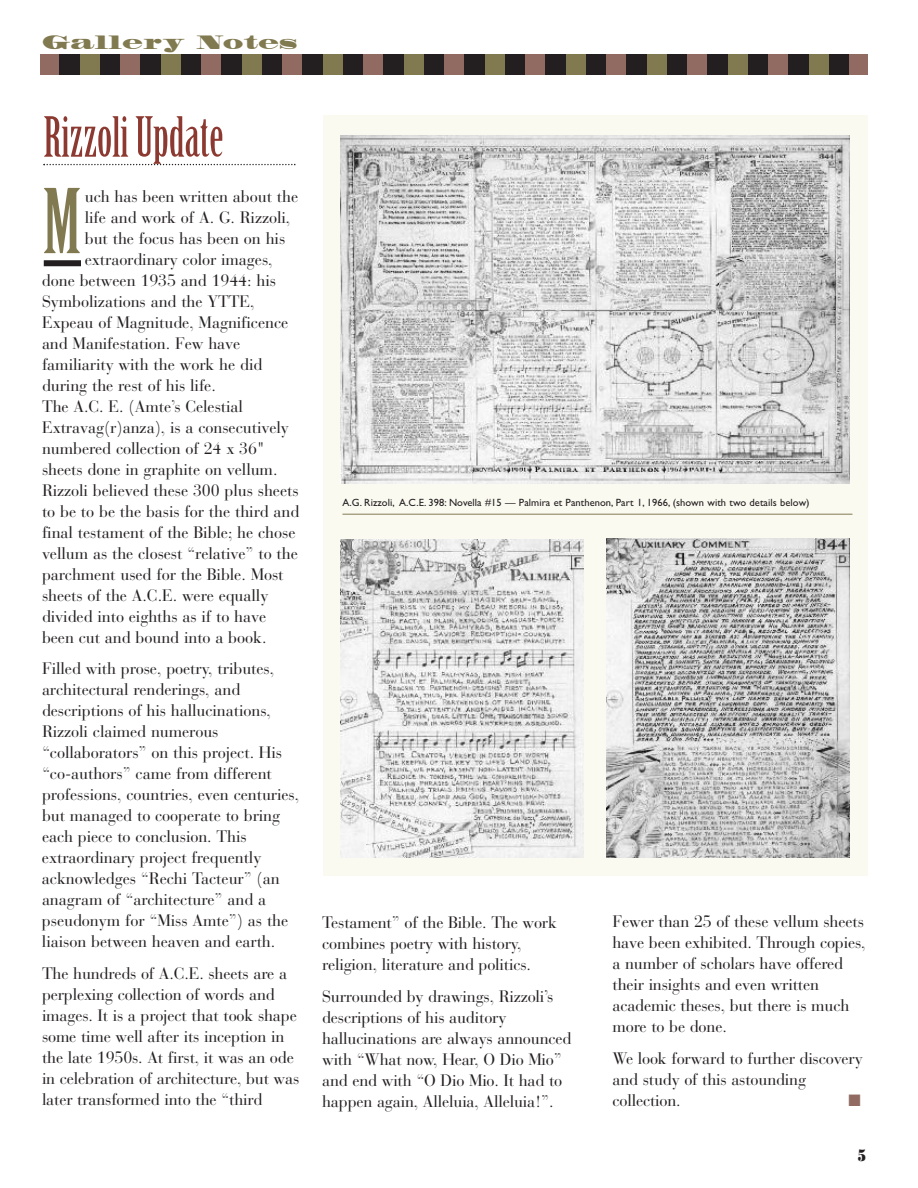
<style>
.page{position:relative;width:918px;height:1188px;background:#fff}
.page>*{position:absolute;margin:0;border:0;box-sizing:border-box;transform-origin:0 0}
.t1{font:87px "Birch";color:#817a51}
.t2{font:54px "Birch";color:#8c3a31}
.t3{font:18px "Madrone";letter-spacing:.03em;color:#817a51;scale:.95 1}
.t4{font:16.5px/21px "Bauer Bodoni";letter-spacing:-.005em;color:#231f20}
.t5{font:16.5px "Bodoni Poster";color:#231f20;scale:.75 1}
.t6{font:16.5px "Zapf Dingbats";color:#916b62}
.t7{font:10.5px "Gill Sans";letter-spacing:.005em;color:#231f20}
</style>
<div class="page">
<div style="left:323px;top:115px;width:544px;height:760px;background:#fbfaf1"></div>
<img style="left:341px;top:135px;width:508px;height:349px">
<hr style="left:342px;top:514px;width:510px;height:1px;background:#817a51">
<svg style="left:43px;top:164px;width:253px;height:1px"></svg>
<div style="left:44px;top:260px;width:37px;height:6px;background:#231f20"></div>
<img style="left:341px;top:540px;width:243px;height:317px">
<img style="left:606px;top:538px;width:243px;height:319px">
<div style="left:40px;top:54px;width:20px;height:20px;background:#916b62"></div>
<div style="left:60px;top:54px;width:20px;height:20px;background:#231f20"></div>
<div style="left:80px;top:54px;width:20px;height:20px;background:#817a51"></div>
<div style="left:100px;top:54px;width:20px;height:20px;background:#231f20"></div>
<div style="left:120px;top:54px;width:21px;height:20px;background:#916b62"></div>
<div style="left:141px;top:54px;width:20px;height:20px;background:#231f20"></div>
<div style="left:161px;top:54px;width:20px;height:20px;background:#817a51"></div>
<div style="left:181px;top:54px;width:20px;height:20px;background:#231f20"></div>
<div style="left:201px;top:54px;width:21px;height:20px;background:#916b62"></div>
<div style="left:222px;top:54px;width:20px;height:20px;background:#231f20"></div>
<div style="left:242px;top:54px;width:20px;height:20px;background:#817a51"></div>
<div style="left:262px;top:54px;width:20px;height:20px;background:#231f20"></div>
<div style="left:282px;top:54px;width:21px;height:20px;background:#916b62"></div>
<div style="left:303px;top:54px;width:20px;height:20px;background:#231f20"></div>
<div style="left:323px;top:54px;width:20px;height:20px;background:#817a51"></div>
<div style="left:343px;top:54px;width:20px;height:20px;background:#231f20"></div>
<div style="left:363px;top:54px;width:21px;height:20px;background:#916b62"></div>
<div style="left:384px;top:54px;width:20px;height:20px;background:#231f20"></div>
<div style="left:404px;top:54px;width:20px;height:20px;background:#817a51"></div>
<div style="left:424px;top:54px;width:20px;height:20px;background:#231f20"></div>
<div style="left:444px;top:54px;width:21px;height:20px;background:#916b62"></div>
<div style="left:465px;top:54px;width:20px;height:20px;background:#231f20"></div>
<div style="left:485px;top:54px;width:20px;height:20px;background:#817a51"></div>
<div style="left:505px;top:54px;width:20px;height:20px;background:#231f20"></div>
<div style="left:525px;top:54px;width:21px;height:20px;background:#916b62"></div>
<div style="left:546px;top:54px;width:20px;height:20px;background:#231f20"></div>
<div style="left:566px;top:54px;width:20px;height:20px;background:#817a51"></div>
<div style="left:586px;top:54px;width:20px;height:20px;background:#231f20"></div>
<div style="left:606px;top:54px;width:21px;height:20px;background:#916b62"></div>
<div style="left:627px;top:54px;width:20px;height:20px;background:#231f20"></div>
<div style="left:647px;top:54px;width:20px;height:20px;background:#817a51"></div>
<div style="left:667px;top:54px;width:20px;height:20px;background:#231f20"></div>
<div style="left:687px;top:54px;width:21px;height:20px;background:#916b62"></div>
<div style="left:708px;top:54px;width:20px;height:20px;background:#231f20"></div>
<div style="left:728px;top:54px;width:20px;height:20px;background:#817a51"></div>
<div style="left:748px;top:54px;width:20px;height:20px;background:#231f20"></div>
<div style="left:768px;top:54px;width:21px;height:20px;background:#916b62"></div>
<div style="left:789px;top:54px;width:20px;height:20px;background:#231f20"></div>
<div style="left:809px;top:54px;width:20px;height:20px;background:#817a51"></div>
<div style="left:829px;top:54px;width:20px;height:20px;background:#231f20"></div>
<div style="left:849px;top:54px;width:19px;height:20px;background:#916b62"></div>
<p class="t3" style="left:42px;top:35px;width:270px">Gallery Notes</p>
<h2 class="t2" style="left:43px;top:116px;width:182px">RizzoliUpdate</h2>
<h1 class="t1" style="left:43px;top:188px;width:40px">M</h1>
<p class="t4" style="left:85px;top:187px;width:215px">uch has been written about the</p>
<p class="t4" style="left:85px;top:208px;width:207px">life and work of A. G. Rizzoli,</p>
<p class="t4" style="left:85px;top:229px;width:202px">but the focus has been on his</p>
<p class="t4" style="left:85px;top:250px;width:189px">extraordinary color images,</p>
<p class="t4" style="left:42px;top:271px;width:236px">done between 1935 and 1944: his</p>
<p class="t4" style="left:42px;top:292px;width:214px">Symbolizations and the YTTE,</p>
<p class="t4" style="left:42px;top:313px;width:248px">Expeau of Magnitude, Magnificence</p>
<p class="t4" style="left:42px;top:334px;width:200px">and Manifestation. Few have</p>
<p class="t4" style="left:42px;top:355px;width:222px">familiarity with the work he did</p>
<p class="t4" style="left:42px;top:376px;width:175px">during the rest of his life.</p>
<p class="t4" style="left:42px;top:397px;width:203px">The A.C. E. (Amte’s Celestial</p>
<p class="t4" style="left:42px;top:418px;width:248px">Extravag(r)anza), is a consecutively</p>
<p class="t4" style="left:42px;top:439px;width:225px">numbered collection of 24 x 36"</p>
<p class="t4" style="left:42px;top:460px;width:237px">sheets done in graphite on vellum.</p>
<p class="t4" style="left:42px;top:481px;width:258px">Rizzoli believed these 300 plus sheets</p>
<p class="t4" style="left:42px;top:502px;width:259px">to be to be the basis for the third and</p>
<p class="t4" style="left:42px;top:523px;width:255px">final testament of the Bible; he chose</p>
<p class="t4" style="left:42px;top:544px;width:257px">vellum as the closest “relative” to the</p>
<p class="t4" style="left:42px;top:565px;width:243px">parchment used for the Bible. Most</p>
<p class="t4" style="left:42px;top:586px;width:228px">sheets of the A.C.E. were equally</p>
<p class="t4" style="left:42px;top:607px;width:226px">divided into eighths as if to have</p>
<p class="t4" style="left:42px;top:628px;width:226px">been cut and bound into a book.</p>
<p class="t4" style="left:42px;top:660px;width:259px">Filled with prose, poetry, tributes, architectural renderings, and descriptions of his hallucinations, Rizzoli claimed numerous “collaborators” on this project. His “co-authors” came from different professions, countries, even centuries, but managed to cooperate to bring each piece to conclusion. This extraordinary project frequently acknowledges “Rechi Tacteur” (an anagram of “architecture” and a pseudonym for “Miss Amte”) as the liaison between heaven and earth.</p>
<p class="t4" style="left:42px;top:964px;width:259px">The hundreds of A.C.E. sheets are a perplexing collection of words and images. It is a project that took shape some time well after its inception in the late 1950s. At first, it was an ode in celebration of architecture, but was later transformed into the “third</p>
<p class="t7" style="left:342px;top:496px;width:469px">A.G. Rizzoli, A.C.E. 398: Novella #15 — Palmira et Panthenon, Part 1, 1966, (shown with two details below)</p>
<p class="t4" style="left:322px;top:914px;width:236px">Testament” of the Bible. The work combines poetry with history, religion, literature and politics.</p>
<p class="t4" style="left:322px;top:988px;width:251px">Surrounded by drawings, Rizzoli’s descriptions of his auditory hallucinations are always announced with “What now, Hear, O Dio Mio” and end with “O Dio Mio. It had to happen again, Alleluia, Alleluia!”.</p>
<p class="t4" style="left:612px;top:913px;width:255px">Fewer than 25 of these vellum sheets have been exhibited. Through copies, a number of scholars have offered their insights and even written academic theses, but there is much more to be done.</p>
<p class="t4" style="left:612px;top:1050px;width:252px">We look forward to further discovery and study of this astounding collection.</p>
<p class="t6" style="left:849px;top:1091px;width:14px">■</p>
<p class="t5" style="left:858px;top:1145px;width:13px">5</p>
</div>
